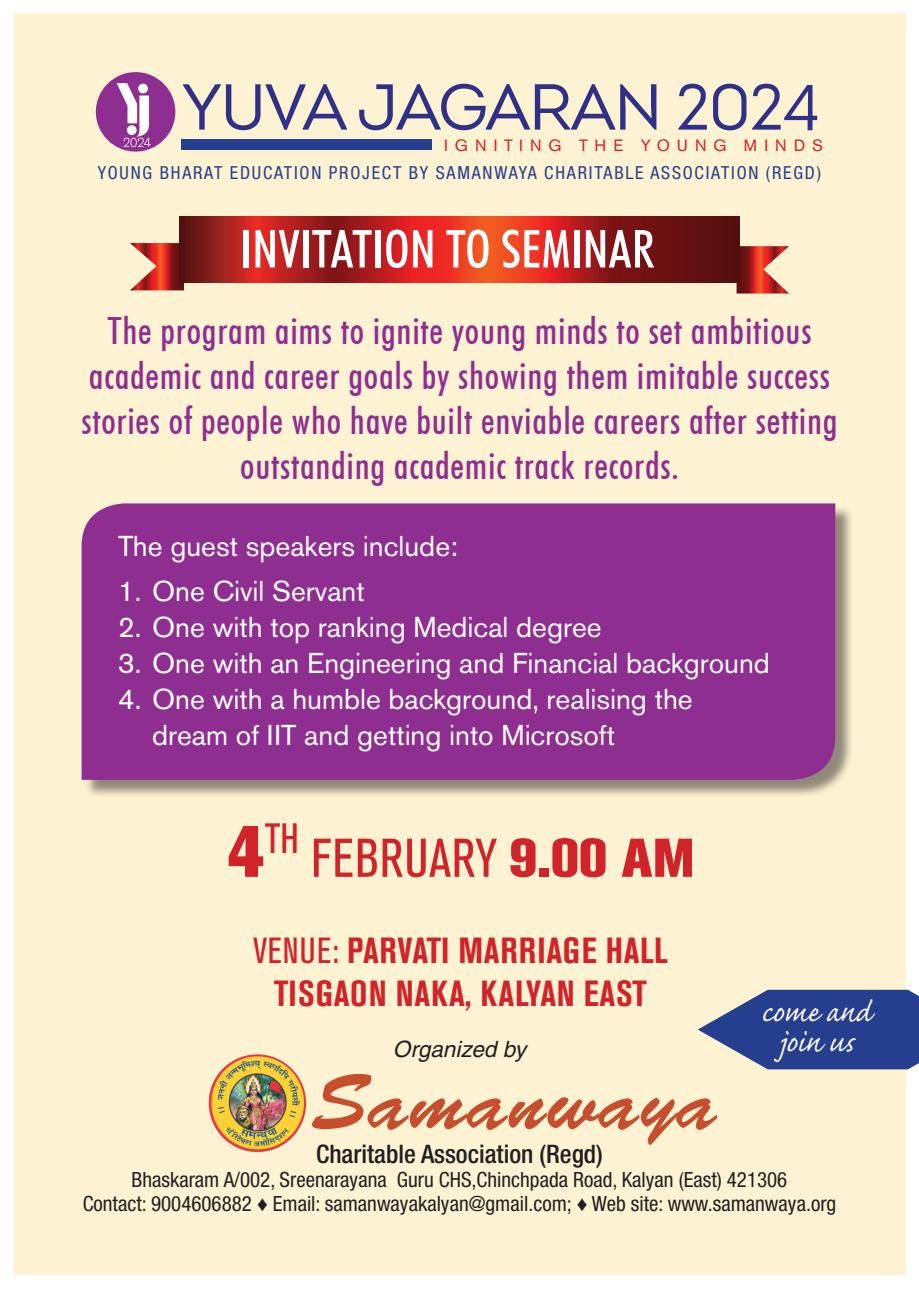
<style>
.page{position:relative;width:919px;height:1289px;background:#fff}
.page>*{position:absolute;margin:0;border:0;box-sizing:border-box;transform-origin:0 0}
.t1{font:78.75px "Brush Script Std";letter-spacing:.03em;color:#c74e2c}
.t2{font:64.65px "Intro";letter-spacing:-.03em;color:#303087}
.t3{font:condensed 54px "Akzidenz Grotesk BE";letter-spacing:.02em;color:#d1232a}
.t4{font:500 condensed 52.5px "Futura BT";color:#fff}
.t5{font:500 condensed 37.5px/45px "Futura BT";letter-spacing:.02em;color:#8f2e91;text-align:center}
.t6{font:36.6px/30px "Caflisch Script";color:#fff;text-align:center}
.t7{font:700 condensed 36px/43.2px "Akzidenz Grotesk BE";letter-spacing:.02em;color:#d1232a;text-align:center}
.t8{font:28.5px/36px "Akzidenz Grotesk BE";color:#fff}
.t9{font:500 condensed 25.5px "Helvetica Neue";color:#231f20}
.t10{font:italic 22.5px "Helvetica";color:#231f20}
.t11{font:condensed 21px/24px "Helvetica Neue";color:#231f20;text-align:center}
.t12{font:condensed 18px "Helvetica Neue";letter-spacing:.1em;color:#253f8e}
.t13{font:16.2px "Akzidenz Grotesk BE";letter-spacing:.42em;color:#d1232a}
.s1{font-weight:800;font-stretch:normal;font-size:72px}
.s2{font-weight:800;font-stretch:normal}
.s3{font-weight:400}
</style>
<div class="page">
<div style="left:14px;top:14px;width:891px;height:1261px;background:#fdf2d2"></div>
<div style="left:182px;top:139px;width:250px;height:11px;background:#253f8e"></div>
<div style="left:96px;top:72px;width:79px;height:80px;background:#8f2e91;border-radius:50%"></div>
<svg style="left:117px;top:83px;width:34px;height:64px"></svg>
<img style="left:208px;top:1054px;width:98px;height:98px;border-radius:49px">
<div style="left:84px;top:505px;width:769px;height:293px;background:#231f20;opacity:.5"></div>
<div style="left:82px;top:503px;width:753px;height:276px;background:#8f2e91"></div>
<svg style="left:698px;top:989px;width:220px;height:80px"></svg>
<svg style="left:130px;top:243px;width:54px;height:47px"></svg>
<svg style="left:736px;top:246px;width:53px;height:47px"></svg>
<svg style="left:179px;top:216px;width:560px;height:67px;background:#ac221b"></svg>
<h2 class="t2" style="left:182px;top:68px;width:640px">YUVA JAGARAN 2024</h2>
<p class="t13" style="left:444px;top:135px;width:380px">IGNITING THE YOUNG MINDS</p>
<p class="t12" style="left:98px;top:162px;width:724px">YOUNG BHARAT EDUCATION PROJECT BY SAMANWAYA CHARITABLE ASSOCIATION (REGD)</p>
<h3 class="t4" style="left:240px;top:217px;width:415px">INVITATION TO SEMINAR</h3>
<h3 class="t5" style="left:81px;top:308px;width:757px">The program aims to ignite young minds to set ambitious academic and career goals by showing them imitable success stories of people who have built enviable careers after setting outstanding academic track records.</h3>
<p class="t8" style="left:118px;top:528px;width:341px">The guest speakers include:</p>
<p class="t8" style="left:118px;top:572px;width:248px">1. One Civil Servant</p>
<p class="t8" style="left:118px;top:608px;width:485px">2. One with top ranking Medical degree</p>
<p class="t8" style="left:118px;top:644px;width:653px">3. One with an Engineering and Financial background</p>
<p class="t8" style="left:152px;top:680px;width:542px;text-indent:-34px">4. One with a humble background, realising the dream of IIT and getting into Microsoft</p>
<h3 class="t3" style="left:227px;top:828px;width:468px"><span class="s1">4</span><sup>TH</sup> FEBRUARY <span class="s2">9.00 AM</span></h3>
<p class="t7" style="left:253px;top:929px;width:415px"><span class="s3">VENUE:</span> PARVATI MARRIAGE HALL<br>TISGAON NAKA, KALYAN EAST</p>
<p class="t10" style="left:393px;top:1035px;width:135px">Organized by</p>
<p class="t6" style="left:761px;top:998px;width:111px">come and join us</p>
<h1 class="t1" style="left:311px;top:1058px;width:407px">Samanwaya</h1>
<p class="t9" style="left:316px;top:1138px;width:288px">Charitable Association (Regd)</p>
<p class="t11" style="left:83px;top:1167px;width:755px">Bhaskaram A/002, Sreenarayana Guru CHS,Chinchpada Road, Kalyan (East) 421306<br>Contact: 9004606882 ♦ Email: samanwayakalyan@gmail.com; ♦ Web site: www.samanwaya.org</p>
</div>
